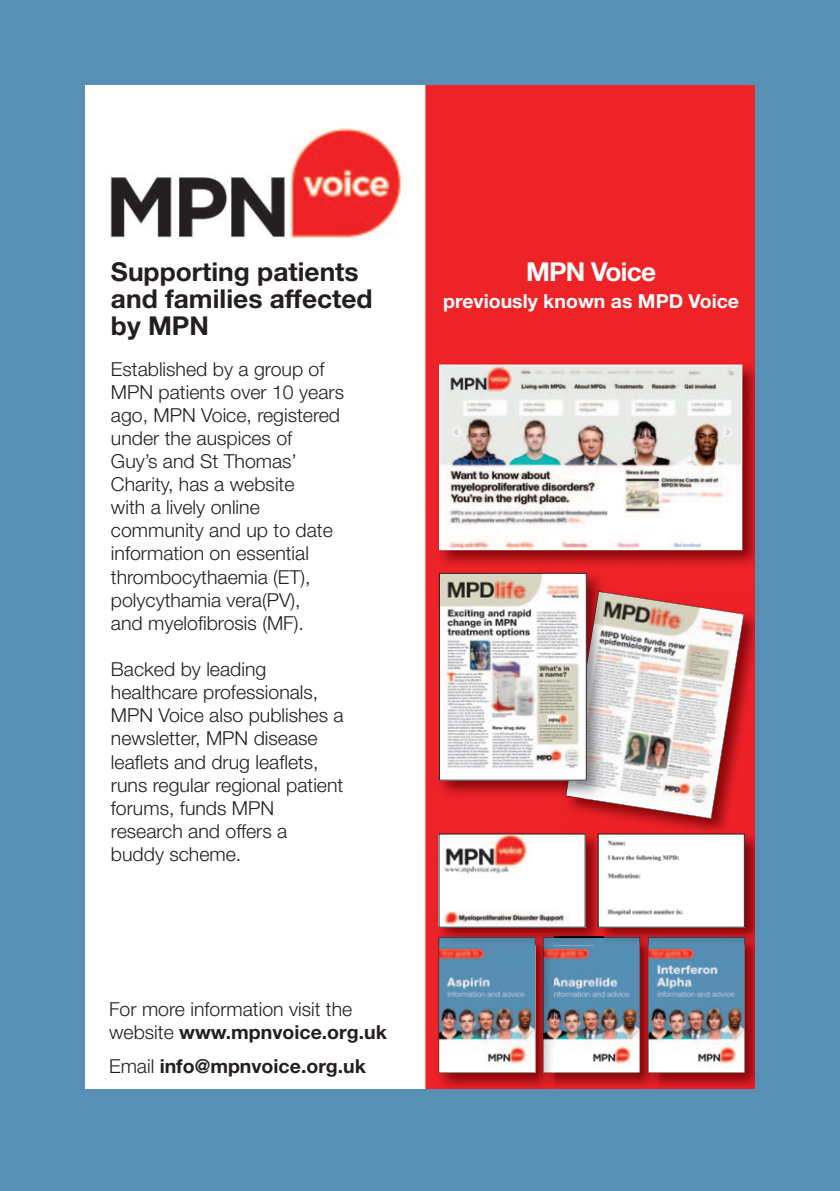
<style>
.page{position:relative;width:840px;height:1191px;background:#fff}
.page>*{position:absolute;margin:0;border:0;box-sizing:border-box;transform-origin:0 0}
.t1{font:26px/27px "Helvetica Neue Bold+HLMFIK";color:#231f20}
.t2{font:26px "Helvetica Neue Bold+HLMFIK";letter-spacing:-.03em;color:#fff}
.t3{font:19.2px/23.2px "Helvetica Neue Light+IZKUSZ";color:#231f20}
.t4{font:19.2px/34.6px "Helvetica Neue Bold+HLMFIK";color:#231f20}
.t5{font:19.2px "Helvetica Neue Bold+HLMFIK";color:#fff}
.s1{font-family:"Helvetica Neue Light+IZKUSZ"}
</style>
<div class="page">
<div style="left:0;top:0;width:839px;height:1191px;background:#588fb4"></div>
<div style="left:85px;top:85px;width:338px;height:1004px;background:#fff"></div>
<div style="left:423px;top:85px;width:331px;height:1004px;background:#ee2327"></div>
<img style="left:435px;top:361px;width:319px;height:207px">
<img style="left:441px;top:367px;width:298px;height:181px">
<div style="left:439px;top:365px;width:302px;height:185px;border:1px solid #fff"></div>
<img style="left:539px;top:945px;width:215px;height:144px">
<img style="left:435px;top:945px;width:104px;height:144px">
<img style="left:438px;top:945px;width:97px;height:128px">
<img style="left:561px;top:587px;width:193px;height:248px">
<svg style="left:565px;top:591px;width:178px;height:227px;background:#d6b0ad"></svg>
<img style="left:435px;top:830px;width:159px;height:103px">
<img style="left:435px;top:933px;width:104px;height:12px">
<img style="left:539px;top:933px;width:4px;height:12px">
<img style="left:438px;top:937px;width:97px;height:8px">
<img style="left:440px;top:835px;width:143px;height:90px">
<img style="left:594px;top:835px;width:160px;height:98px">
<img style="left:639px;top:933px;width:115px;height:12px">
<img style="left:647px;top:937px;width:97px;height:136px">
<img style="left:543px;top:933px;width:96px;height:140px">
<svg style="left:594px;top:830px;width:9px;height:5px"></svg>
<img style="left:599px;top:835px;width:143px;height:89px">
<img style="left:435px;top:569px;width:169px;height:229px">
<img style="left:565px;top:591px;width:39px;height:207px">
<svg style="left:565px;top:796px;width:17px;height:2px"></svg>
<img style="left:441px;top:575px;width:143px;height:203px">
<div style="left:439px;top:573px;width:147px;height:207px;border:1px solid #231f20"></div>
<h1 class="t1" style="left:111px;top:260px;width:263px">Supporting patients and families affected by MPN</h1>
<p class="t3" style="left:111px;top:359px;width:234px">Established by a group of<br>MPN patients over 10 years ago, MPN Voice, registered under the auspices of<br>Guy’s and St Thomas’<br>Charity, has a website<br>with a lively online community and up to date information on essential thrombocythaemia (ET), polycythamia vera(PV),<br>and myelofibrosis (MF).</p>
<p class="t3" style="left:111px;top:659px;width:234px">Backed by leading healthcare professionals,<br>MPN Voice also publishes a newsletter, MPN disease leaflets and drug leaflets, runs regular regional patient forums, funds MPN research and offers a buddy scheme.</p>
<p class="t3" style="left:109px;top:999px;width:244px">For more information visit the</p>
<p class="t4" style="left:109px;top:1016px;width:279px"><span class="s1">website</span> www.mpnvoice.org.uk<br><span class="s1">Email</span> info@mpnvoice.org.uk</p>
<h1 class="t2" style="left:525px;top:262px;width:132px">MPN Voice</h1>
<p class="t5" style="left:443px;top:294px;width:297px">previously known as MPD Voice</p>
</div>
